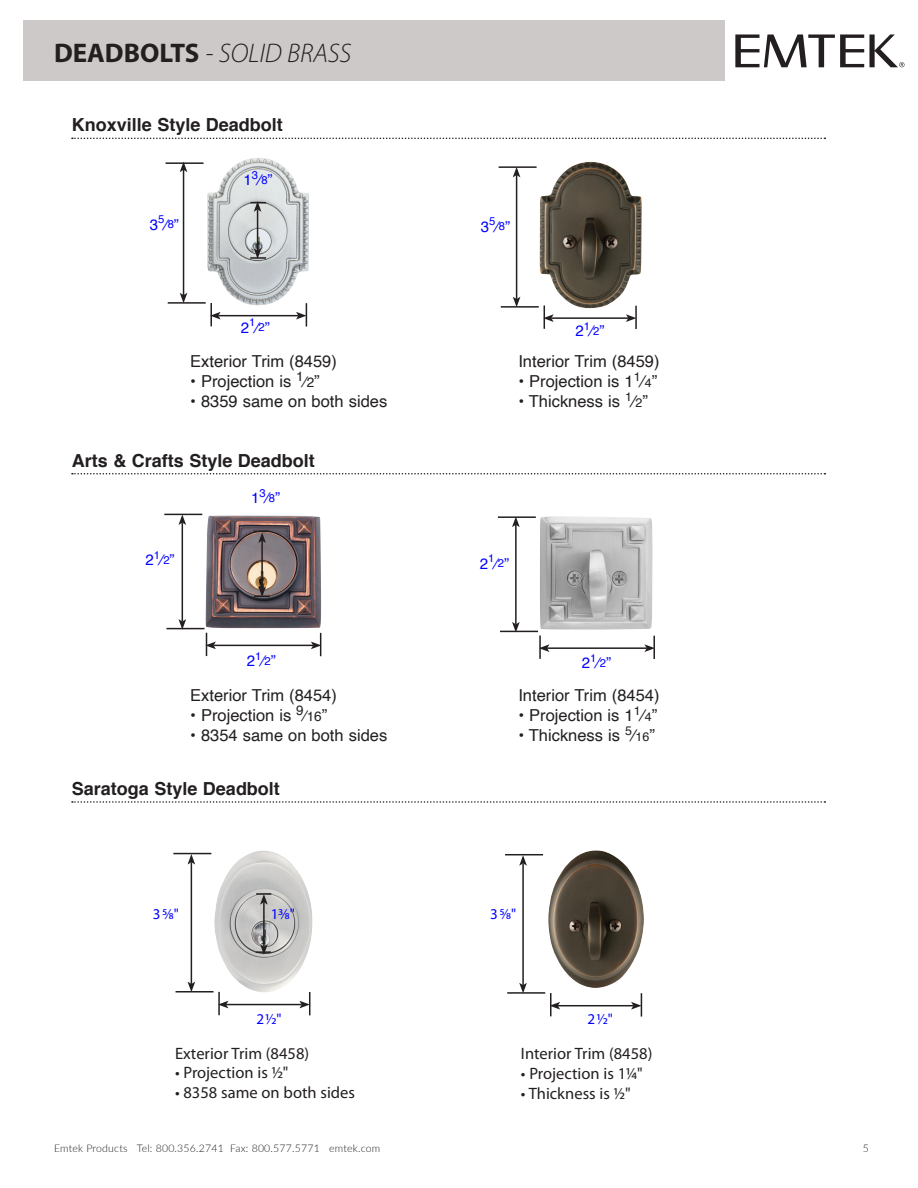
<style>
.page{position:relative;width:918px;height:1188px;background:#fff}
.page>*{position:absolute;margin:0;border:0;box-sizing:border-box;transform-origin:0 0}
.t1{font:italic 300 27px "Myriad Pro";color:#231f20}
.t2{font:700 18px "Helvetica";color:#231f20}
.t3{font:16.5px "Helvetica";color:#231f20}
.t4{font:16.5px "Myriad Pro";color:#231f20}
.t5{font:15px "Helvetica";color:#00f}
.t6{font:15px "Myriad Pro";color:#00f}
.t7{font:11.25px "Helvetica";color:#00f}
.t8{font:300 10.5px "Lato";letter-spacing:.02em;color:#231f20}
.s1{font-weight:700;font-style:normal}
.s2{font-size:15px}
.s3{font-size:11.25px}
.s4{font-size:13.5px}
.s5{font-size:12.3px}
</style>
<div class="page">
<div style="left:23px;top:21px;width:702px;height:60px;background:#cdc9c8"></div>
<svg style="left:735px;top:34px;width:169px;height:33px"></svg>
<img style="left:214px;top:851px;width:99px;height:141px">
<img style="left:548px;top:850px;width:96px;height:138px">
<hr style="left:173px;top:853px;width:38px;height:1px;background:#231f20">
<hr style="left:176px;top:991px;width:38px;height:2px;background:#231f20">
<hr style="left:191px;top:862px;width:1px;height:122px;background:#231f20">
<svg style="left:188px;top:854px;width:7px;height:11px"></svg>
<svg style="left:188px;top:982px;width:7px;height:9px"></svg>
<hr style="left:218px;top:992px;width:2px;height:23px;background:#231f20">
<hr style="left:226px;top:1004px;width:76px;height:1px;background:#231f20">
<svg style="left:218px;top:1001px;width:10px;height:7px"></svg>
<svg style="left:299px;top:992px;width:11px;height:23px"></svg>
<hr style="left:505px;top:854px;width:38px;height:1px;background:#231f20">
<hr style="left:507px;top:992px;width:38px;height:2px;background:#231f20">
<hr style="left:522px;top:863px;width:2px;height:122px;background:#231f20">
<svg style="left:519px;top:855px;width:8px;height:11px"></svg>
<svg style="left:519px;top:983px;width:8px;height:10px"></svg>
<hr style="left:550px;top:993px;width:2px;height:23px;background:#231f20">
<hr style="left:558px;top:1005px;width:75px;height:1px;background:#231f20">
<svg style="left:551px;top:1002px;width:9px;height:8px"></svg>
<svg style="left:631px;top:993px;width:11px;height:24px"></svg>
<hr style="left:263px;top:902px;width:2px;height:45px;background:#231f20">
<svg style="left:256px;top:893px;width:15px;height:12px"></svg>
<svg style="left:256px;top:944px;width:15px;height:11px"></svg>
<img style="left:208px;top:158px;width:101px;height:147px">
<img style="left:205px;top:515px;width:116px;height:113px">
<img style="left:540px;top:516px;width:112px;height:114px">
<img style="left:540px;top:162px;width:102px;height:146px">
<hr style="left:257px;top:209px;width:1px;height:42px;background:#231f20">
<hr style="left:166px;top:162px;width:38px;height:2px;background:#231f20">
<hr style="left:168px;top:302px;width:38px;height:2px;background:#231f20">
<hr style="left:183px;top:170px;width:1px;height:125px;background:#231f20">
<svg style="left:180px;top:162px;width:7px;height:10px"></svg>
<svg style="left:180px;top:293px;width:7px;height:10px"></svg>
<hr style="left:210px;top:303px;width:2px;height:23px;background:#231f20">
<hr style="left:218px;top:315px;width:80px;height:1px;background:#231f20">
<svg style="left:210px;top:312px;width:11px;height:8px"></svg>
<svg style="left:296px;top:303px;width:11px;height:24px"></svg>
<hr style="left:499px;top:166px;width:38px;height:2px;background:#231f20">
<hr style="left:501px;top:306px;width:38px;height:2px;background:#231f20">
<hr style="left:516px;top:175px;width:1px;height:124px;background:#231f20">
<svg style="left:513px;top:167px;width:7px;height:10px"></svg>
<svg style="left:513px;top:297px;width:7px;height:10px"></svg>
<hr style="left:635px;top:306px;width:2px;height:23px;background:#231f20">
<hr style="left:551px;top:317px;width:77px;height:2px;background:#231f20">
<svg style="left:543px;top:305px;width:11px;height:24px"></svg>
<svg style="left:626px;top:314px;width:10px;height:8px"></svg>
<hr style="left:164px;top:514px;width:38px;height:1px;background:#231f20">
<hr style="left:166px;top:628px;width:38px;height:1px;background:#231f20">
<hr style="left:182px;top:523px;width:1px;height:98px;background:#231f20">
<svg style="left:178px;top:515px;width:8px;height:10px"></svg>
<svg style="left:178px;top:619px;width:8px;height:11px"></svg>
<hr style="left:214px;top:645px;width:99px;height:1px;background:#231f20">
<svg style="left:205px;top:633px;width:11px;height:23px"></svg>
<svg style="left:311px;top:633px;width:10px;height:23px"></svg>
<hr style="left:261px;top:541px;width:2px;height:48px;background:#231f20">
<hr style="left:498px;top:516px;width:38px;height:2px;background:#231f20">
<hr style="left:500px;top:631px;width:38px;height:1px;background:#231f20">
<hr style="left:515px;top:525px;width:2px;height:99px;background:#231f20">
<svg style="left:512px;top:517px;width:8px;height:10px"></svg>
<svg style="left:512px;top:622px;width:8px;height:9px"></svg>
<hr style="left:539px;top:636px;width:2px;height:23px;background:#231f20">
<hr style="left:653px;top:636px;width:2px;height:23px;background:#231f20">
<hr style="left:547px;top:647px;width:100px;height:2px;background:#231f20">
<svg style="left:539px;top:644px;width:10px;height:8px"></svg>
<svg style="left:644px;top:644px;width:10px;height:8px"></svg>
<svg style="left:250px;top:201px;width:16px;height:11px"></svg>
<svg style="left:250px;top:248px;width:16px;height:11px"></svg>
<svg style="left:253px;top:531px;width:16px;height:12px"></svg>
<svg style="left:254px;top:587px;width:16px;height:10px"></svg>
<svg style="left:72px;top:138px;width:753px;height:1px"></svg>
<svg style="left:72px;top:473px;width:753px;height:1px"></svg>
<svg style="left:72px;top:801px;width:753px;height:2px"></svg>
<p class="t1" style="left:54px;top:37px;width:299px"><span class="s1">DEADBOLTS</span> - SOLID BRASS</p>
<p class="t2" style="left:72px;top:110px;width:213px">Knoxville Style Deadbolt</p>
<p class="t5" style="left:150px;top:213px;width:10px">3</p>
<p class="t7" style="left:158px;top:213px;width:22px">5<span class="s2">⁄</span>8<span class="s2">”</span></p>
<p class="t5" style="left:243px;top:168px;width:31px">1<sup>3</sup>⁄<span class="s3">8</span>”</p>
<p class="t5" style="left:481px;top:215px;width:31px">3<sup>5</sup>⁄<span class="s3">8</span>”</p>
<p class="t5" style="left:241px;top:316px;width:31px">2<sup>1</sup>⁄<span class="s3">2</span>”</p>
<p class="t5" style="left:575px;top:319px;width:31px">2<sup>1</sup>⁄<span class="s3">2</span>”</p>
<p class="t3" style="left:190px;top:349px;width:148px">Exterior Trim (8459)</p>
<p class="t3" style="left:190px;top:369px;width:131px">• Projection is <sup>1</sup><span class="s2">⁄</span><span class="s4">2</span>”</p>
<p class="t3" style="left:190px;top:388px;width:199px">• 8359 same on both sides</p>
<p class="t3" style="left:518px;top:349px;width:143px">Interior Trim (8459)</p>
<p class="t3" style="left:518px;top:369px;width:140px">• Projection is 1<sup>1</sup>⁄<span class="s5">4</span>”</p>
<p class="t3" style="left:518px;top:388px;width:131px">• Thickness is <sup>1</sup>⁄<span class="s5">2</span>”</p>
<p class="t2" style="left:72px;top:446px;width:245px">Arts &amp; Crafts Style Deadbolt</p>
<p class="t5" style="left:146px;top:548px;width:10px">2</p>
<p class="t7" style="left:154px;top:549px;width:22px">1<span class="s2">⁄</span>2<span class="s2">”</span></p>
<p class="t5" style="left:251px;top:486px;width:31px">1<sup>3</sup>⁄<span class="s3">8</span>”</p>
<p class="t5" style="left:480px;top:552px;width:31px">2<sup>1</sup>⁄<span class="s3">2</span>”</p>
<p class="t5" style="left:247px;top:649px;width:31px">2<sup>1</sup>⁄<span class="s3">2</span>”</p>
<p class="t5" style="left:582px;top:651px;width:31px">2<sup>1</sup>⁄<span class="s3">2</span>”</p>
<p class="t3" style="left:190px;top:683px;width:148px">Exterior Trim (8454)</p>
<p class="t3" style="left:190px;top:703px;width:139px">• Projection is <sup>9</sup><span class="s2">⁄</span><span class="s4">16</span>”</p>
<p class="t3" style="left:190px;top:723px;width:199px">• 8354 same on both sides</p>
<p class="t3" style="left:518px;top:683px;width:143px">Interior Trim (8454)</p>
<p class="t3" style="left:518px;top:703px;width:140px">• Projection is 1<sup>1</sup>⁄<span class="s5">4</span>”</p>
<p class="t3" style="left:518px;top:723px;width:138px">• Thickness is <sup>5</sup>⁄<span class="s5">16</span>”</p>
<p class="t2" style="left:72px;top:774px;width:210px">Saratoga Style Deadbolt</p>
<p class="t6" style="left:153px;top:905px;width:27px">35⁄8"</p>
<p class="t6" style="left:271px;top:904px;width:26px">13⁄8"</p>
<p class="t6" style="left:490px;top:905px;width:27px">35⁄8"</p>
<p class="t6" style="left:256px;top:1009px;width:27px">21⁄2"</p>
<p class="t6" style="left:588px;top:1009px;width:27px">21⁄2"</p>
<p class="t4" style="left:175px;top:1043px;width:136px">Exterior Trim (8458)</p>
<p class="t4" style="left:175px;top:1063px;width:115px">• Projection is 1⁄2"</p>
<p class="t4" style="left:175px;top:1083px;width:182px">• 8358 same on both sides</p>
<p class="t4" style="left:521px;top:1044px;width:133px">Interior Trim (8458)</p>
<p class="t4" style="left:521px;top:1064px;width:123px">• Projection is 11⁄4"</p>
<p class="t4" style="left:521px;top:1083px;width:111px">• Thickness is 1⁄2"</p>
<p class="t8" style="left:54px;top:1141px;width:328px">Emtek Products Tel: 800.356.2741 Fax: 800.577.5771 emtek.com</p>
<p class="t8" style="left:863px;top:1141px;width:8px">5</p>
</div>
